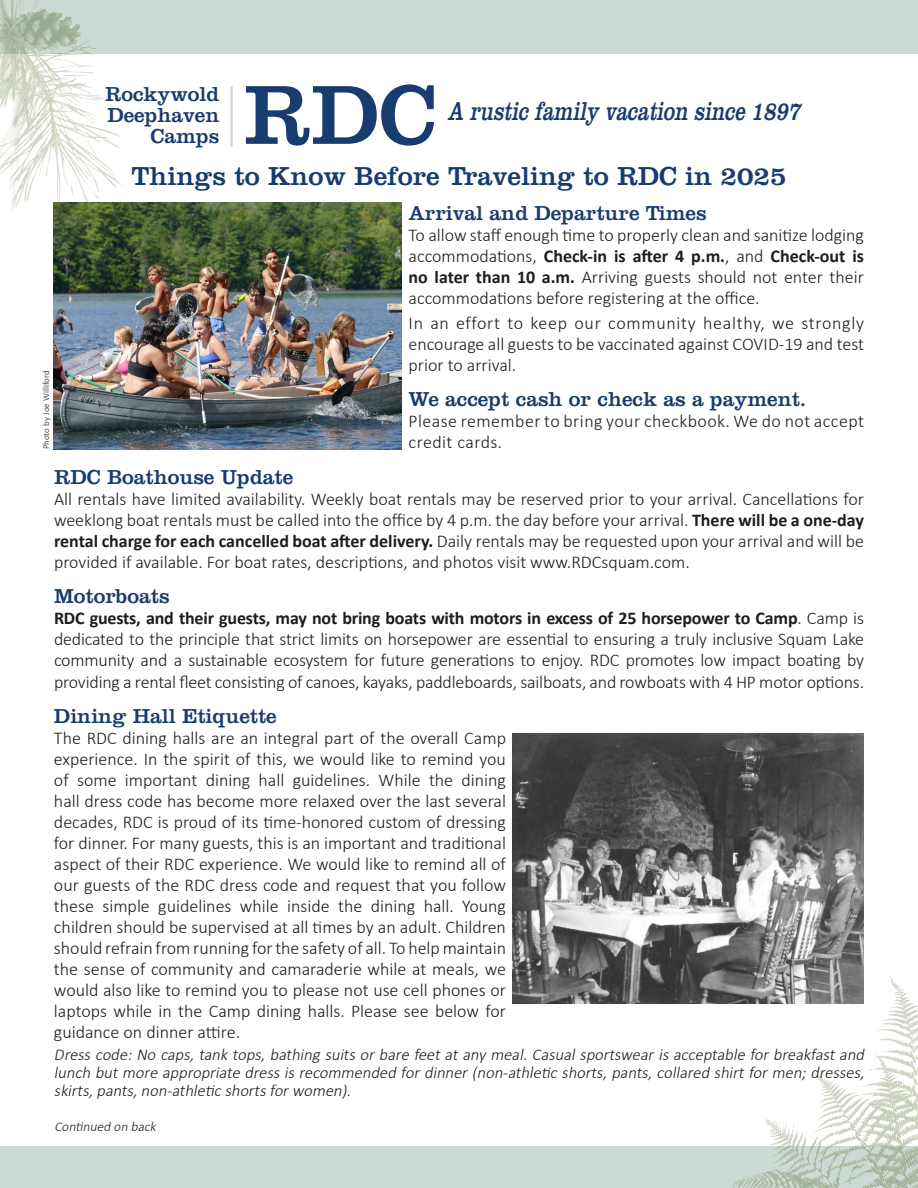
<style>
.page{position:relative;width:918px;height:1188px;background:#fff}
.page>*{position:absolute;margin:0;border:0;box-sizing:border-box;transform-origin:0 0}
.t1{font:87px "Txmjbk Clarendon LT Std";color:#193c6e}
.Headline{font:27px "Txmjbk Clarendon LT Std";color:#193c6e}
.t2{font:italic 27px "Txmjbk Clarendon LT Std";color:#193c6e;scale:.75 1}
.Subhead{font:21px "Txmjbk Clarendon LT Std";color:#193c6e}
.Body_Text{font:300 18px/21px "Vtygnv Calibri";color:#1d1d1b;text-align:justify}
.Body_Text-2{font:300 18px/21px "Vtygnv Calibri";letter-spacing:.025em;color:#1d1d1b}
.Body_Text-3{font:italic 300 16.5px/18px "Vtygnv Calibri";color:#1d1d1b;text-align:justify}
.Cont__From{font:italic 300 13.5px "Vtygnv Calibri";color:#1d1d1b}
.Photo_credit{font:300 9px "Vtygnv Calibri";color:#1d1d1b}
.s1{font-family:"Snvtgs Calibri";font-weight:700}
.s2{font-family:"Fyjlxh Calibri";font-weight:700}
</style>
<div class="page">
<div style="left:0;top:0;width:918px;height:54px;background:#cdd9d4"></div>
<div style="left:0;top:1147px;width:918px;height:41px;background:#cdd9d4"></div>
<hr style="left:230px;top:86px;width:3px;height:61px;background:#cdd9d4">
<img style="left:0;top:0;width:74px;height:219px">
<img style="left:881px;top:974px;width:26px;height:57px">
<img style="left:513px;top:733px;width:351px;height:271px">
<img style="left:54px;top:203px;width:348px;height:246px">
<p class="Subhead" style="left:105px;top:82px;width:116px">Rockywold</p>
<p class="Subhead" style="left:107px;top:103px;width:114px">Deephaven</p>
<p class="Subhead" style="left:151px;top:124px;width:70px">Camps</p>
<p class="t1" style="left:244px;top:64px;width:195px">RDC</p>
<p class="t2" style="left:448px;top:96px;width:479px">A rusticfamily vacation since1897</p>
<p class="Headline" style="left:132px;top:161px;width:656px">Things to Know Before Traveling to RDC in 2025</p>
<p class="Subhead" style="left:409px;top:201px;width:300px">Arrival and Departure Times</p>
<p class="Body_Text" style="left:409px;top:224px;width:457px">To allow staff enough time to properly clean and sanitize lodging accommodations, <span class="s1">Check-in is after 4 p.m.</span>, and <span class="s2">Check-out is </span><span class="s1">no later than 10 a.m.</span> Arriving guests should not enter their accommodations before registering at the office.</p>
<p class="Body_Text" style="left:409px;top:312px;width:457px">In an effort to keep our community healthy, we strongly encourage all guests to be vaccinated against COVID-19 and test prior to arrival.</p>
<p class="Subhead" style="left:409px;top:387px;width:399px">We accept cash or check as a payment.</p>
<p class="Body_Text-2" style="left:409px;top:411px;width:457px">Please remember to bring your checkbook. We do not accept credit cards.</p>
<p class="Subhead" style="left:54px;top:465px;width:241px">RDC Boathouse Update</p>
<p class="Body_Text" style="left:54px;top:488px;width:812px">All rentals have limited availability. Weekly boat rentals may be reserved prior to your arrival. Cancellations for weeklong boat rentals must be called into the office by 4 p.m. the day before your arrival. <span class="s1">There will be a one-day rental charge for each cancelled boat after delivery.</span> Daily rentals may be requested upon your arrival and will be provided if available. For boat rates, descriptions, and photos visit www.RDCsquam.com.</p>
<p class="Subhead" style="left:54px;top:584px;width:117px">Motorboats</p>
<p class="Body_Text" style="left:54px;top:608px;width:812px"><span class="s1">RDC guests, and their guests, may not bring boats with motors in excess of 25 horsepower to Camp</span>. Camp is dedicated to the principle that strict limits on horsepower are essential to ensuring a truly inclusive Squam Lake community and a sustainable ecosystem for future generations to enjoy. RDC promotes low impact boating by providing a rental fleet consisting of canoes, kayaks, paddleboards, sailboats, and rowboats with 4 HP motor options.</p>
<p class="Subhead" style="left:54px;top:704px;width:224px">Dining Hall Etiquette</p>
<p class="Body_Text" style="left:54px;top:727px;width:454px">The RDC dining halls are an integral part of the overall Camp experience. In the spirit of this, we would like to remind you of some important dining hall guidelines. While the dining hall dress code has become more relaxed over the last several decades, RDC is proud of its time-honored custom of dressing for dinner. For many guests, this is an important and traditional aspect of their RDC experience. We would like to remind all of our guests of the RDC dress code and request that you follow these simple guidelines while inside the dining hall. Young children should be supervised at all times by an adult. Children should refrain from running for the safety of all. To help maintain the sense of community and camaraderie while at meals, we would also like to remind you to please not use cell phones or laptops while in the Camp dining halls. Please see below for guidance on dinner attire.</p>
<p class="Body_Text-3" style="left:54px;top:1045px;width:815px">Dress code: No caps, tank tops, bathing suits or bare feet at any meal. Casual sportswear is acceptable for breakfast and lunch but more appropriate dress is recommended for dinner (non-athletic shorts, pants, collared shirt for men; dresses, skirts,pants,non-athletic shortsforwomen).</p>
<p class="Photo_credit" style="left:41px;top:449px;width:80px;rotate:-90deg">Photo by Joe Williford</p>
<p class="Cont__From" style="left:54px;top:1118px;width:106px">Continued on back</p>
</div>
